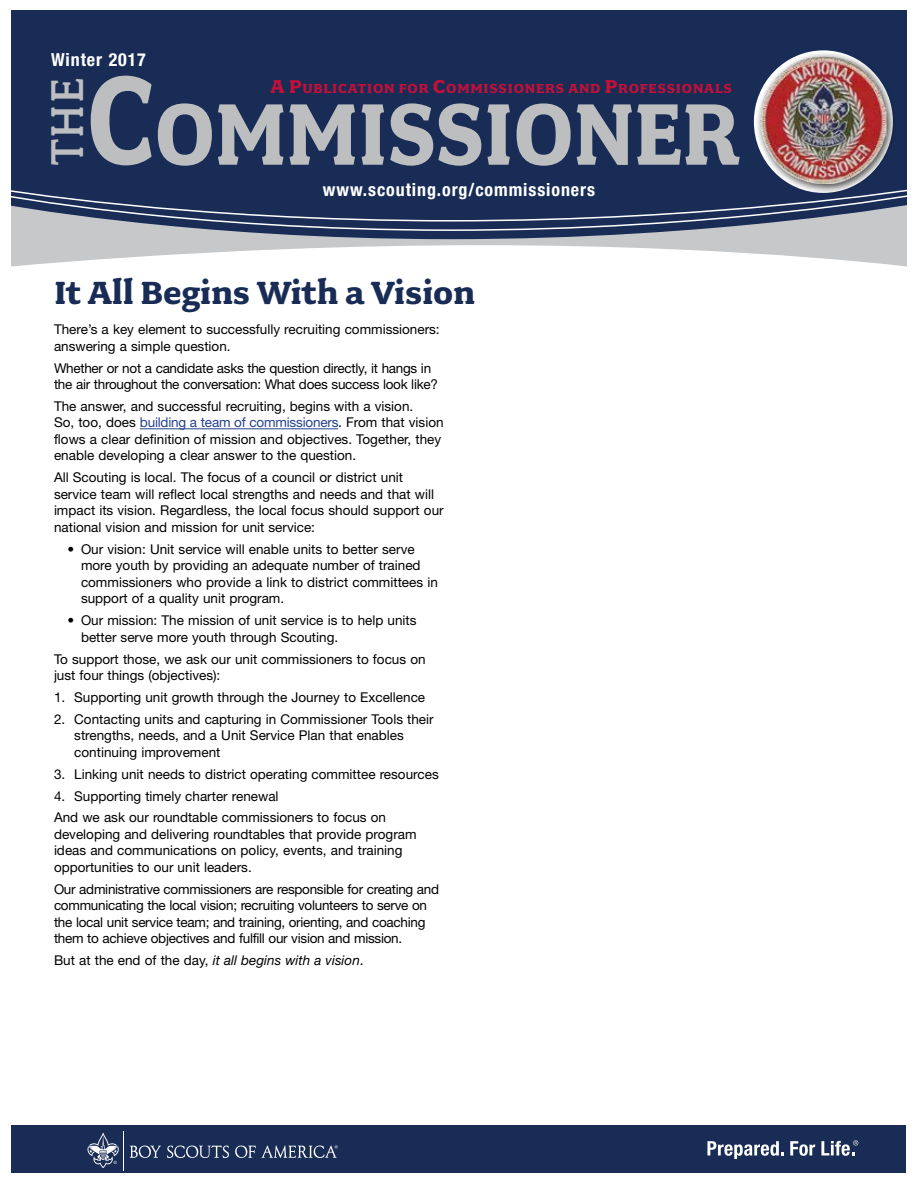
<style>
.page{position:relative;width:918px;height:1188px;background:#fff}
.page>*{position:absolute;margin:0;border:0;box-sizing:border-box;transform-origin:0 0}
.t1{font:700 97.95px "Fairplex Wide";color:#bcbec0;scale:.87 1}
.t2{font:500 51.6px "Fairplex Wide";color:#bcbec0;scale:.87 1}
.t3{font:700 36px "Fairplex Wide";letter-spacing:-.01em;color:#182c56}
.t4{font:700 condensed 18px "Helvetica Neue LT Std";letter-spacing:.05em;color:#fff}
.t5{font:700 14.7px "Fairplex Wide";letter-spacing:.055em;color:#c41039}
.t6{font:13.5px/16.5px "Helvetica Neue LT Std";color:#000}
.t7{font:13.5px/16.5px "Helvetica Neue LT Std";letter-spacing:-.02em;color:#000}
.t8{font:italic 13.5px "Helvetica Neue LT Std";color:#000}
.s1{font-size:143.55px}
.s2{font-size:20.85px}
.s3{color:#25408f}
.s4{font-style:normal}
</style>
<div class="page">
<div style="left:12px;top:1126px;width:894px;height:47px;background:#182c56"></div>
<svg style="left:87px;top:1133px;width:32px;height:35px"></svg>
<hr style="left:123px;top:1131px;width:1px;height:40px;background:#fff">
<svg style="left:130px;top:1146px;width:31px;height:12px"></svg>
<svg style="left:167px;top:1146px;width:62px;height:12px"></svg>
<svg style="left:235px;top:1146px;width:21px;height:12px"></svg>
<svg style="left:262px;top:1145px;width:76px;height:13px"></svg>
<svg style="left:707px;top:1141px;width:77px;height:18px"></svg>
<svg style="left:790px;top:1141px;width:25px;height:15px"></svg>
<svg style="left:821px;top:1140px;width:37px;height:16px"></svg>
<svg style="left:12px;top:239px;width:894px;height:28px"></svg>
<svg style="left:12px;top:232px;width:894px;height:7px;background:#8f96a5"></svg>
<svg style="left:12px;top:222px;width:894px;height:10px;background:#6e7990"></svg>
<div style="left:12px;top:11px;width:894px;height:211px;background:#182c56"></div>
<div style="left:88px;top:73px;width:67px;height:95px;background:#182c56"></div>
<div style="left:755px;top:51px;width:142px;height:143px;background:#000;opacity:.75"></div>
<img style="left:760px;top:57px;width:127px;height:127px">
<hr style="left:140px;top:428px;width:198px;height:1px;background:#25408f">
<h3 class="t4" style="left:51px;top:48px;width:96px">Winter 2017</h3>
<h1 class="t1" style="left:86px;top:78px;width:753px"><span class="s1">C</span>OMMISSIONER</h1>
<h3 class="t4" style="left:323px;top:178px;width:274px">www.scouting.org/commissioners</h3>
<h2 class="t2" style="left:38px;top:165px;width:103px;rotate:-90deg">THE</h2>
<p class="t5" style="left:271px;top:80px;width:463px"><span class="s2">A P</span>UBLICATION FOR <span class="s2">C</span>OMMISSIONERS AND <span class="s2">P</span>ROFESSIONALS</p>
<h3 class="t3" style="left:54px;top:272px;width:423px">It All Begins With a Vision</h3>
<p class="t6" style="left:54px;top:321px;width:387px">There’s a key element to successfully recruiting commissioners: answering a simple question.</p>
<p class="t7" style="left:54px;top:359px;width:385px">Whether or not a candidate asks the question directly, it hangs in the air throughout the conversation: What does success look like?</p>
<p class="t6" style="left:54px;top:398px;width:391px">The answer, and successful recruiting, begins with a vision.<br>So, too, does <span class="s3">building a team of commissioners</span>. From that vision flows a clear definition of mission and objectives. Together, they enable developing a clear answer to the question.</p>
<p class="t6" style="left:54px;top:469px;width:391px">All Scouting is local. The focus of a council or district unit service team will reflect local strengths and needs and that will impact its vision. Regardless, the local focus should support our national vision and mission for unit service:</p>
<p class="t6" style="left:81px;top:540px;width:358px;text-indent:-14px">• Our vision: Unit service will enable units to better serve more youth by providing an adequate number of trained commissioners who provide a link to district committees in support of a quality unit program.</p>
<p class="t6" style="left:81px;top:612px;width:337px;text-indent:-14px">• Our mission: The mission of unit service is to help units better serve more youth through Scouting.</p>
<p class="t6" style="left:54px;top:650px;width:373px">To support those, we ask our unit commissioners to focus on just four things (objectives):</p>
<p class="t6" style="left:54px;top:689px;width:373px">1. Supporting unit growth through the Journey to Excellence</p>
<p class="t6" style="left:74px;top:711px;width:361px;text-indent:-20px">2. Contacting units and capturing in Commissioner Tools their strengths, needs, and a Unit Service Plan that enables continuing improvement</p>
<p class="t6" style="left:54px;top:765px;width:386px">3. Linking unit needs to district operating committee resources</p>
<p class="t6" style="left:54px;top:785px;width:334px;line-height:21.9px">4. Supporting timely charter renewal<br>And we ask our roundtable commissioners to focus on</p>
<p class="t6" style="left:54px;top:826px;width:364px">developing and delivering roundtables that provide program ideas and communications on policy, events, and training opportunities to our unit leaders.</p>
<p class="t7" style="left:54px;top:881px;width:387px">Our administrative commissioners are responsible for creating and communicating the local vision; recruiting volunteers to serve on the local unit service team; and training, orienting, and coaching them to achieve objectives and fulfill our vision and mission.</p>
<p class="t8" style="left:54px;top:952px;width:311px"><span class="s4">But at the end of the day,</span> it all begins with a vision<span class="s4">.</span></p>
</div>
